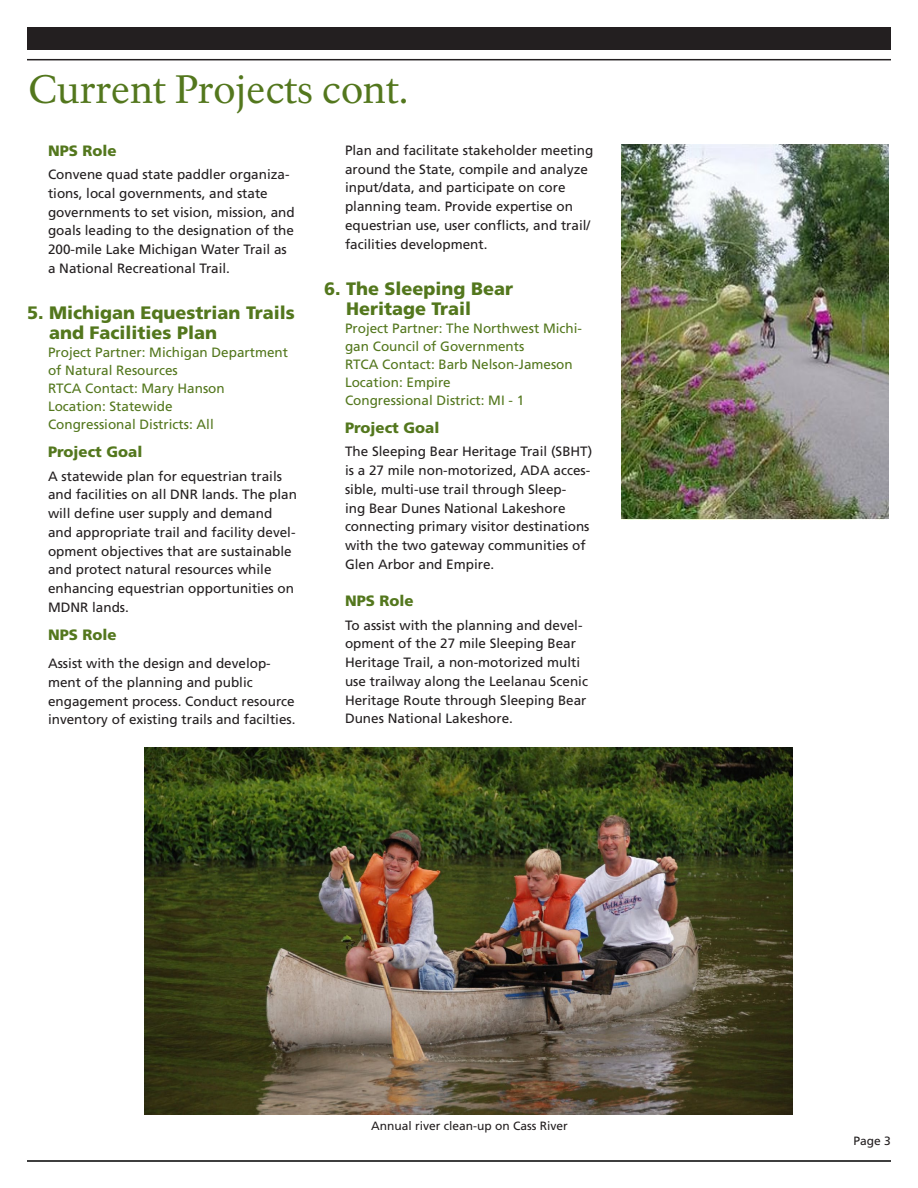
<style>
.page{position:relative;width:918px;height:1188px;background:#fff}
.page>*{position:absolute;margin:0;border:0;box-sizing:border-box;transform-origin:0 0}
._01_RecentSuccess_H1{font:39px "NPS Rawlinson OT";letter-spacing:-.005em;color:#53771d}
._04_CurrentProject_H{font:900 18px/19.5px "Frutiger LT Std";color:#53771d}
._06_CurrentProject_H{font:900 15px "Frutiger LT Std";color:#53771d}
._07_CurrentProject_T{font:900 15px "Frutiger LT Std";color:#53771d}
._07_CurrentProject_T-2{font:13.5px/18.8px "Frutiger LT Std";color:#231f20}
._05_CurrentProject_p{font:13.5px/18px "Frutiger LT Std";color:#53771d}
._08_Caption{font:12px "Frutiger LT Std";color:#231f20}
._15_Continued{font:12px "Frutiger LT Std";color:#231f20}
</style>
<div class="page">
<div style="left:27px;top:27px;width:864px;height:23px;background:#231f20"></div>
<hr style="left:27px;top:59px;width:864px;height:1px;background:#231f20">
<hr style="left:27px;top:1160px;width:864px;height:2px;background:#000">
<img style="left:144px;top:747px;width:649px;height:368px">
<img style="left:621px;top:145px;width:268px;height:374px">
<p class="_01_RecentSuccess_H1" style="left:28px;top:66px;width:382px">Current Projects cont.</p>
<p class="_06_CurrentProject_H" style="left:48px;top:142px;width:70px">NPS Role</p>
<p class="_07_CurrentProject_T-2" style="left:48px;top:165px;width:248px">Convene quad state paddler organiza&shy;tions, local governments, and state governments to set vision, mission, and goals leading to the designation of the 200-mile Lake Michigan Water Trail as a National Recreational Trail.</p>
<p class="_04_CurrentProject_H" style="left:49px;top:303px;width:247px;text-indent:-22px">5. Michigan Equestrian Trails and Facilities Plan</p>
<p class="_05_CurrentProject_p" style="left:48px;top:343px;width:242px">Project Partner: Michigan Department of Natural Resources</p>
<p class="_05_CurrentProject_p" style="left:48px;top:379px;width:178px">RTCA Contact: Mary Hanson</p>
<p class="_05_CurrentProject_p" style="left:48px;top:397px;width:126px">Location: Statewide</p>
<p class="_05_CurrentProject_p" style="left:48px;top:415px;width:167px">Congressional Districts: All</p>
<p class="_06_CurrentProject_H" style="left:48px;top:443px;width:96px">Project Goal</p>
<p class="_07_CurrentProject_T-2" style="left:48px;top:467px;width:250px">A statewide plan for equestrian trails and facilities on all DNR lands. The plan will define user supply and demand and appropriate trail and facility devel&shy;opment objectives that are sustainable and protect natural resources while enhancing equestrian opportunities on MDNR lands.</p>
<p class="_07_CurrentProject_T" style="left:48px;top:626px;width:70px">NPS Role</p>
<p class="_07_CurrentProject_T-2" style="left:48px;top:654px;width:249px">Assist with the design and develop&shy;ment of the planning and public engagement process. Conduct resource inventory of existing trails and facilties.</p>
<p class="_07_CurrentProject_T-2" style="left:345px;top:141px;width:250px">Plan and facilitate stakeholder meeting around the State, compile and analyze input/data, and participate on core planning team. Provide expertise on equestrian use, user conflicts, and trail/ facilities development.</p>
<p class="_04_CurrentProject_H" style="left:346px;top:279px;width:169px;text-indent:-22px">6. The Sleeping Bear<br>Heritage Trail</p>
<p class="_05_CurrentProject_p" style="left:345px;top:319px;width:239px">Project Partner: The Northwest Michi&shy;gan Council of Governments</p>
<p class="_05_CurrentProject_p" style="left:345px;top:355px;width:229px">RTCA Contact: Barb Nelson-Jameson</p>
<p class="_05_CurrentProject_p" style="left:345px;top:373px;width:107px">Location: Empire</p>
<p class="_05_CurrentProject_p" style="left:345px;top:391px;width:181px">Congressional District: MI - 1</p>
<p class="_06_CurrentProject_H" style="left:345px;top:419px;width:96px">Project Goal</p>
<p class="_07_CurrentProject_T-2" style="left:345px;top:442px;width:249px">The Sleeping Bear Heritage Trail (SBHT) is a 27 mile non-motorized, ADA acces&shy;sible, multi-use trail through Sleep-<br>ing Bear Dunes National Lakeshore connecting primary visitor destinations with the two gateway communities of Glen Arbor and Empire.</p>
<p class="_06_CurrentProject_H" style="left:345px;top:592px;width:70px">NPS Role</p>
<p class="_07_CurrentProject_T-2" style="left:345px;top:616px;width:245px">To assist with the planning and devel&shy;opment of the 27 mile Sleeping Bear Heritage Trail, a non-motorized multi use trailway along the Leelanau Scenic Heritage Route through Sleeping Bear Dunes National Lakeshore.</p>
<p class="_08_Caption" style="left:371px;top:1118px;width:198px">Annual river clean-up on Cass River</p>
<p class="_15_Continued" style="left:854px;top:1133px;width:39px">Page 3</p>
</div>
